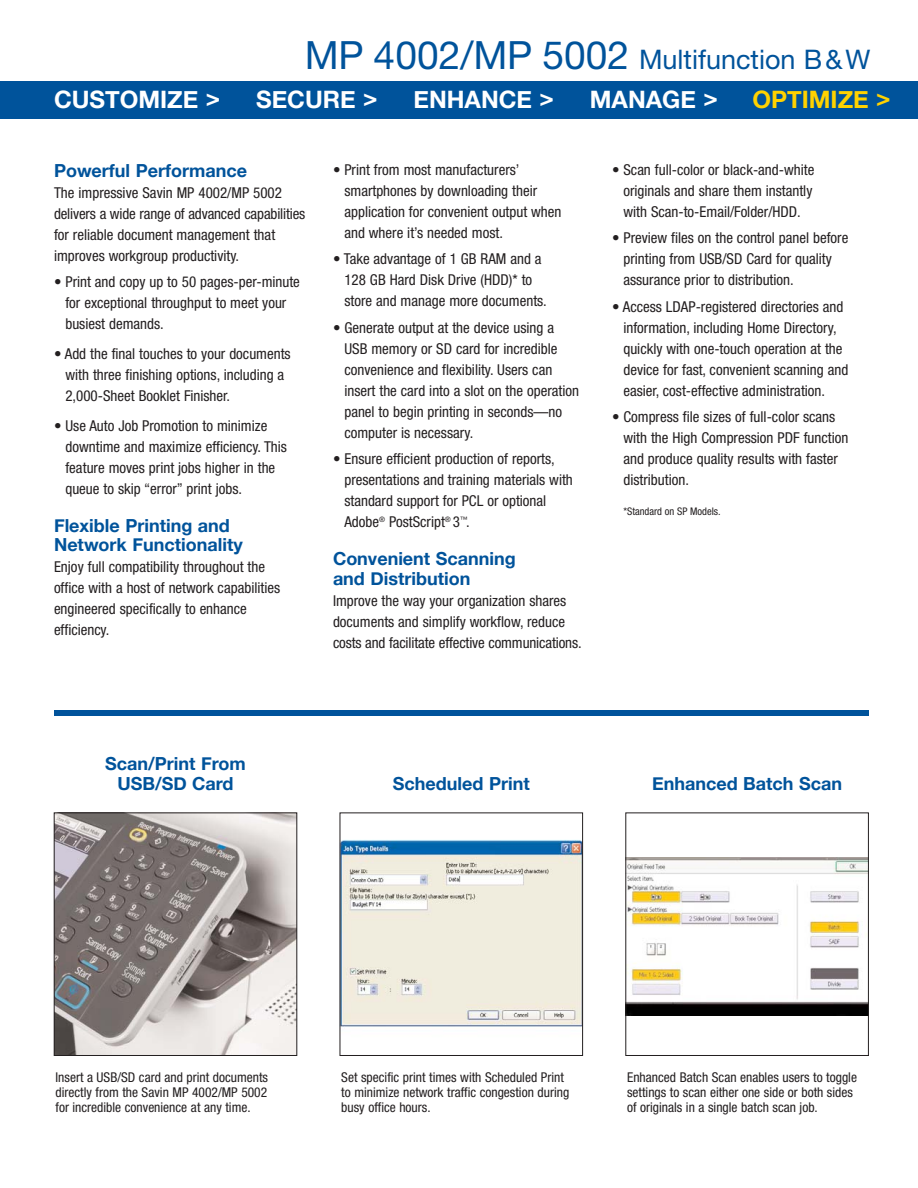
<style>
.page{position:relative;width:918px;height:1188px;background:#fff}
.page>*{position:absolute;margin:0;border:0;box-sizing:border-box;transform-origin:0 0}
.t1{font:27px "Helvetica Neue";color:#00539b}
.t2{font:700 24px "Helvetica Neue";color:#fff}
.t3{font:700 24px "Helvetica Neue";color:#ffd200}
.t4{font:700 18px/19.5px "Helvetica Neue";color:#00539b}
.t5{font:condensed 15px/21px "Helvetica Neue";color:#231f20}
.t6{font:condensed 13.5px/15px "Helvetica Neue";color:#231f20}
.t7{font:condensed 10.5px "Helvetica Neue";color:#231f20}
.s1{font-size:39px}
.s2{font-size:15px;color:#fff}
</style>
<div class="page">
<div style="left:0;top:81px;width:918px;height:37px;background:#00539b"></div>
<div style="left:54px;top:710px;width:815px;height:6px;background:#00539b"></div>
<img style="left:342px;top:840px;width:239px;height:187px">
<div style="left:340px;top:813px;width:243px;height:243px;border:1px solid #231f20"></div>
<img style="left:56px;top:815px;width:239px;height:239px">
<div style="left:54px;top:813px;width:243px;height:243px;border:1px solid #231f20"></div>
<img style="left:628px;top:857px;width:239px;height:158px">
<div style="left:626px;top:813px;width:243px;height:243px;border:1px solid #231f20"></div>
<h1 class="t1" style="left:305px;top:50px;width:567px"><span class="s1">MP 4002/MP 5002</span> Multifunction B&amp;W</h1>
<h2 class="t2" style="left:54px;top:84px;width:168px">CUSTOMIZE &gt;</h2>
<h2 class="t2" style="left:256px;top:84px;width:123px">SECURE &gt;</h2>
<h2 class="t2" style="left:413px;top:84px;width:142px">ENHANCE &gt;</h2>
<h2 class="t2" style="left:590px;top:84px;width:129px">MANAGE &gt;</h2>
<h2 class="t3" style="left:752px;top:84px;width:140px">OPTIMIZE &gt;</h2>
<p class="t4" style="left:54px;top:161px;width:195px">Powerful Performance</p>
<p class="t5" style="left:54px;top:184px;width:253px">The impressive Savin MP 4002/MP 5002 delivers a wide range of advanced capabilities for reliable document management that improves workgroup productivity.</p>
<p class="t5" style="left:65px;top:273px;width:236px;text-indent:-11px">• Print and copy up to 50 pages-per-minute for exceptional throughput to meet your busiest demands.</p>
<p class="t5" style="left:65px;top:344px;width:227px;text-indent:-11px">• Add the final touches to your documents with three finishing options, including a<br>2,000-Sheet Booklet Finisher.</p>
<p class="t5" style="left:65px;top:416px;width:223px;text-indent:-11px">• Use Auto Job Promotion to minimize downtime and maximize efficiency. This feature moves print jobs higher in the queue to skip “error” print jobs.</p>
<p class="t4" style="left:54px;top:515px;width:190px">Flexible Printing and<br>Network Functionality</p>
<p class="t5" style="left:54px;top:558px;width:228px">Enjoy full compatibility throughout the office with a host of network capabilities engineered specifically to enhance efficiency.</p>
<p class="t5" style="left:344px;top:160px;width:219px;text-indent:-11px">• Print from most manufacturers’ smartphones by downloading their application for convenient output when and where it’s needed most.</p>
<p class="t5" style="left:344px;top:250px;width:204px;text-indent:-11px">• Take advantage of 1 GB RAM and a<br>128 GB Hard Disk Drive (HDD)* to store and manage more documents.</p>
<p class="t5" style="left:344px;top:318px;width:236px;text-indent:-11px">• Generate output at the device using a USB memory or SD card for incredible convenience and flexibility. Users can insert the card into a slot on the operation panel to begin printing in seconds—no computer is necessary.</p>
<p class="t5" style="left:344px;top:450px;width:230px;text-indent:-11px">• Ensure efficient production of reports, presentations and training materials with standard support for PCL or optional Adobe<sup>®</sup> PostScript<sup>®</sup> 3<sup>™</sup>.</p>
<p class="t4" style="left:333px;top:548px;width:184px">Convenient Scanning and Distribution</p>
<p class="t5" style="left:333px;top:591px;width:250px">Improve the way your organization shares documents and simplify workflow, reduce costs and facilitate effective communications.</p>
<p class="t5" style="left:623px;top:160px;width:192px;text-indent:-11px">• Scan full-color or black-and-white originals and share them instantly with Scan-to-Email/Folder/HDD.</p>
<p class="t5" style="left:623px;top:229px;width:226px;text-indent:-11px">• Preview files on the control panel before printing from USB/SD Card for quality assurance prior to distribution.</p>
<p class="t5" style="left:623px;top:297px;width:226px;text-indent:-11px">• Access LDAP-registered directories and information, including Home Directory, quickly with one-touch operation at the device for fast, convenient scanning and easier, cost-effective administration.</p>
<p class="t5" style="left:623px;top:408px;width:226px;text-indent:-11px">• Compress file sizes of full-color scans with the High Compression PDF function and produce quality results with faster distribution.</p>
<p class="t7" style="left:612px;top:507px;width:110px"><span class="s2">•</span> *Standard on SP Models.</p>
<p class="t4" style="left:105px;top:753px;width:142px;text-align:center">Scan/Print From<br>USB/SD Card</p>
<p class="t4" style="left:393px;top:773px;width:138px">Scheduled Print</p>
<p class="t4" style="left:652px;top:773px;width:192px">Enhanced Batch Scan</p>
<p class="t6" style="left:56px;top:1071px;width:214px;text-align:justify">Insert a USB/SD card and print documents directly from the Savin MP 4002/MP 5002 for incredible convenience at any time.</p>
<p class="t6" style="left:341px;top:1071px;width:229px">Set specific print times with Scheduled Print to minimize network traffic congestion during busy office hours.</p>
<p class="t6" style="left:627px;top:1071px;width:231px">Enhanced Batch Scan enables users to toggle settings to scan either one side or both sides of originals in a single batch scan job.</p>
</div>
